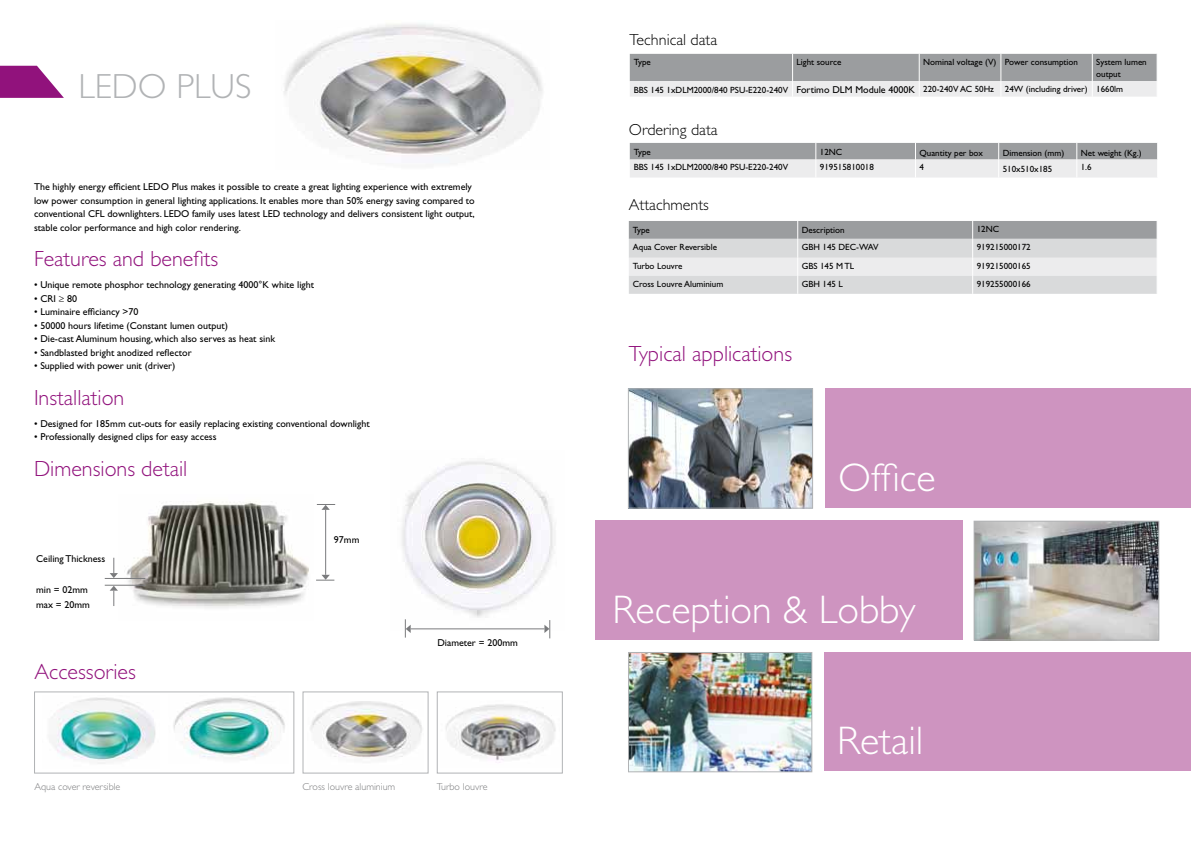
<style>
.page{position:relative;width:1191px;height:842px;background:#fff}
.page>*{position:absolute;margin:0;border:0;box-sizing:border-box;transform-origin:0 0}
.t1{font:300 40px "Gill Sans";color:#fff}
.t2{font:300 35px "Gill Sans";color:#b1b3b5}
.t3{font:300 22px "Gill Sans";color:#91127c}
.t4{font:300 16px "Gill Sans";color:#000}
.t5{font:10px/13.5px "Gill Sans";color:#000}
.t6{font:300 10px "Gill Sans";color:#7a7b7d}
.t7{font:9px/12.5px "Gill Sans";color:#000}
.s1{font-size:10px}
</style>
<div class="page">
<img style="left:284px;top:24px;width:259px;height:139px">
<svg style="left:0;top:66px;width:64px;height:32px"></svg>
<img style="left:118px;top:501px;width:191px;height:107px">
<img style="left:402px;top:461px;width:153px;height:170px">
<svg style="left:317px;top:504px;width:18px;height:6px"></svg>
<svg style="left:316px;top:575px;width:18px;height:6px"></svg>
<hr style="left:325px;top:510px;width:1px;height:65px;background:#7a7b7d">
<svg style="left:544px;top:620px;width:6px;height:18px"></svg>
<svg style="left:405px;top:619px;width:6px;height:19px"></svg>
<hr style="left:411px;top:628px;width:133px;height:1px;background:#7a7b7d">
<svg style="left:110px;top:558px;width:8px;height:20px"></svg>
<svg style="left:110px;top:586px;width:8px;height:20px"></svg>
<hr style="left:105px;top:578px;width:40px;height:1px;background:#7a7b7d">
<hr style="left:105px;top:585px;width:40px;height:1px;background:#7a7b7d">
<div style="left:437px;top:691px;width:126px;height:82px;background:#fff;border:1px solid #b1b3b5"></div>
<div style="left:302px;top:691px;width:126px;height:82px;background:#fff;border:1px solid #b1b3b5"></div>
<div style="left:34px;top:691px;width:260px;height:82px;background:#fff;border:1px solid #b1b3b5"></div>
<img style="left:51px;top:697px;width:105px;height:67px">
<img style="left:310px;top:701px;width:112px;height:57px">
<img style="left:446px;top:704px;width:110px;height:59px">
<img style="left:173px;top:697px;width:112px;height:61px">
<svg style="left:630px;top:54px;width:527px;height:43px;background:#b9bbbc"></svg>
<svg style="left:630px;top:143px;width:528px;height:35px;background:#c6c7c9"></svg>
<img style="left:975px;top:523px;width:182px;height:115px">
<div style="left:973px;top:521px;width:186px;height:119px;border:1px solid #b1b3b5"></div>
<div style="left:825px;top:388px;width:366px;height:120px;background:#ce94c0"></div>
<div style="left:824px;top:652px;width:367px;height:119px;background:#ce94c0"></div>
<div style="left:595px;top:521px;width:367px;height:119px;background:#ce94c0"></div>
<svg style="left:629px;top:221px;width:528px;height:73px;background:#cfd0d1"></svg>
<img style="left:630px;top:654px;width:180px;height:116px">
<div style="left:628px;top:652px;width:184px;height:120px;border:1px solid #b1b3b5"></div>
<img style="left:630px;top:390px;width:181px;height:116px">
<div style="left:628px;top:388px;width:185px;height:120px;border:1px solid #b1b3b5"></div>
<h2 class="t2" style="left:78px;top:67px;width:175px">LEDO PLUS</h2>
<p class="t5" style="left:34px;top:180px;width:442px">The highly energy efficient LEDO Plus makes it possible to create a great lighting experience with extremely low power consumption in general lighting applications. It enables more than 50% energy saving compared to conventional CFL downlighters. LEDO family uses latest LED technology and delivers consistent light output, stable color performance and high color rendering.</p>
<h3 class="t3" style="left:34px;top:247px;width:186px">Features and benefits</h3>
<p class="t5" style="left:34px;top:278px;width:282px">• Unique remote phosphor technology generating 4000°K white light</p>
<p class="t5" style="left:34px;top:292px;width:44px">• CRI ≥ 80</p>
<p class="t5" style="left:34px;top:305px;width:106px">• Luminaire efficiancy &gt;70</p>
<p class="t5" style="left:34px;top:319px;width:195px">• 50000 hours lifetime (Constant lumen output)</p>
<p class="t5" style="left:34px;top:332px;width:243px">• Die-cast Aluminum housing, which also serves as heat sink</p>
<p class="t5" style="left:34px;top:346px;width:159px">• Sandblasted bright anodized reflector</p>
<p class="t5" style="left:34px;top:359px;width:143px">• Supplied with power unit (driver)</p>
<h3 class="t3" style="left:34px;top:385px;width:92px">Installation</h3>
<p class="t5" style="left:34px;top:417px;width:337px">• Designed for 185mm cut-outs for easily replacing existing conventional downlight</p>
<p class="t5" style="left:34px;top:430px;width:184px">• Professionally designed clips for easy access</p>
<h3 class="t3" style="left:34px;top:456px;width:155px">Dimensions detail</h3>
<p class="t5" style="left:36px;top:552px;width:71px">Ceiling Thickness</p>
<p class="t5" style="left:36px;top:583px;width:55px;line-height:14.4px">min = 02mm max = 20mm</p>
<h3 class="t3" style="left:35px;top:659px;width:103px">Accessories</h3>
<p class="t5" style="left:334px;top:533px;width:27px">97mm</p>
<p class="t5" style="left:437px;top:636px;width:82px">Diameter = 200mm</p>
<p class="t6" style="left:34px;top:781px;width:87px">Aqua cover reversible</p>
<p class="t6" style="left:302px;top:781px;width:94px">Cross louvre aluminium</p>
<p class="t6" style="left:437px;top:781px;width:52px">Turbo louvre</p>
<h3 class="t4" style="left:629px;top:31px;width:89px">Technical data</h3>
<p class="t7" style="left:634px;top:55px;width:19px">Type</p>
<p class="t7" style="left:796px;top:55px;width:46px">Light source</p>
<p class="t7" style="left:923px;top:55px;width:156px">Nominal voltage (V) Power consumption</p>
<p class="t7" style="left:1096px;top:55px;width:52px">System lumen output</p>
<p class="t7" style="left:634px;top:83px;width:491px">BBS 145 1xDLM2000/840 PSU-E220-240V <span class="s1">Fortimo DLM Module 4000K</span> 220-240V AC 50Hz 24W (including driver) 1660lm</p>
<h3 class="t4" style="left:629px;top:120px;width:90px">Ordering data</h3>
<p class="t7" style="left:634px;top:145px;width:19px">Type</p>
<p class="t7" style="left:820px;top:145px;width:24px">12NC</p>
<p class="t7" style="left:919px;top:146px;width:65px">Quantity per box</p>
<p class="t7" style="left:1002px;top:146px;width:63px">Dimension (mm)</p>
<p class="t7" style="left:1080px;top:146px;width:62px">Net weight (Kg.)</p>
<p class="t7" style="left:634px;top:161px;width:156px">BBS 145 1xDLM2000/840 PSU-E220-240V</p>
<p class="t7" style="left:820px;top:161px;width:55px">919515810018</p>
<p class="t7" style="left:919px;top:161px;width:6px">4</p>
<p class="t7" style="left:1002px;top:163px;width:51px">510x510x185</p>
<p class="t7" style="left:1080px;top:161px;width:12px">1.6</p>
<h3 class="t4" style="left:629px;top:195px;width:82px">Attachments</h3>
<p class="t7" style="left:633px;top:224px;width:19px">Type</p>
<p class="t7" style="left:801px;top:224px;width:44px">Description</p>
<p class="t7" style="left:976px;top:223px;width:24px">12NC</p>
<p class="t7" style="left:633px;top:240px;width:86px">Aqua Cover Reversible</p>
<p class="t7" style="left:801px;top:240px;width:78px">GBH 145 DEC-WAV</p>
<p class="t7" style="left:976px;top:240px;width:55px">919215000172</p>
<p class="t7" style="left:633px;top:259px;width:51px">Turbo Louvre</p>
<p class="t7" style="left:801px;top:259px;width:54px">GBS 145 M TL</p>
<p class="t7" style="left:976px;top:259px;width:55px">919215000165</p>
<p class="t7" style="left:633px;top:277px;width:92px">Cross Louvre Aluminium</p>
<p class="t7" style="left:801px;top:277px;width:43px">GBH 145 L</p>
<p class="t7" style="left:976px;top:277px;width:55px">919255000166</p>
<h3 class="t3" style="left:629px;top:341px;width:165px">Typical applications</h3>
<h1 class="t1" style="left:838px;top:455px;width:99px">Office</h1>
<h1 class="t1" style="left:612px;top:587px;width:304px">Reception &amp; Lobby</h1>
<h1 class="t1" style="left:837px;top:718px;width:88px">Retail</h1>
</div>
